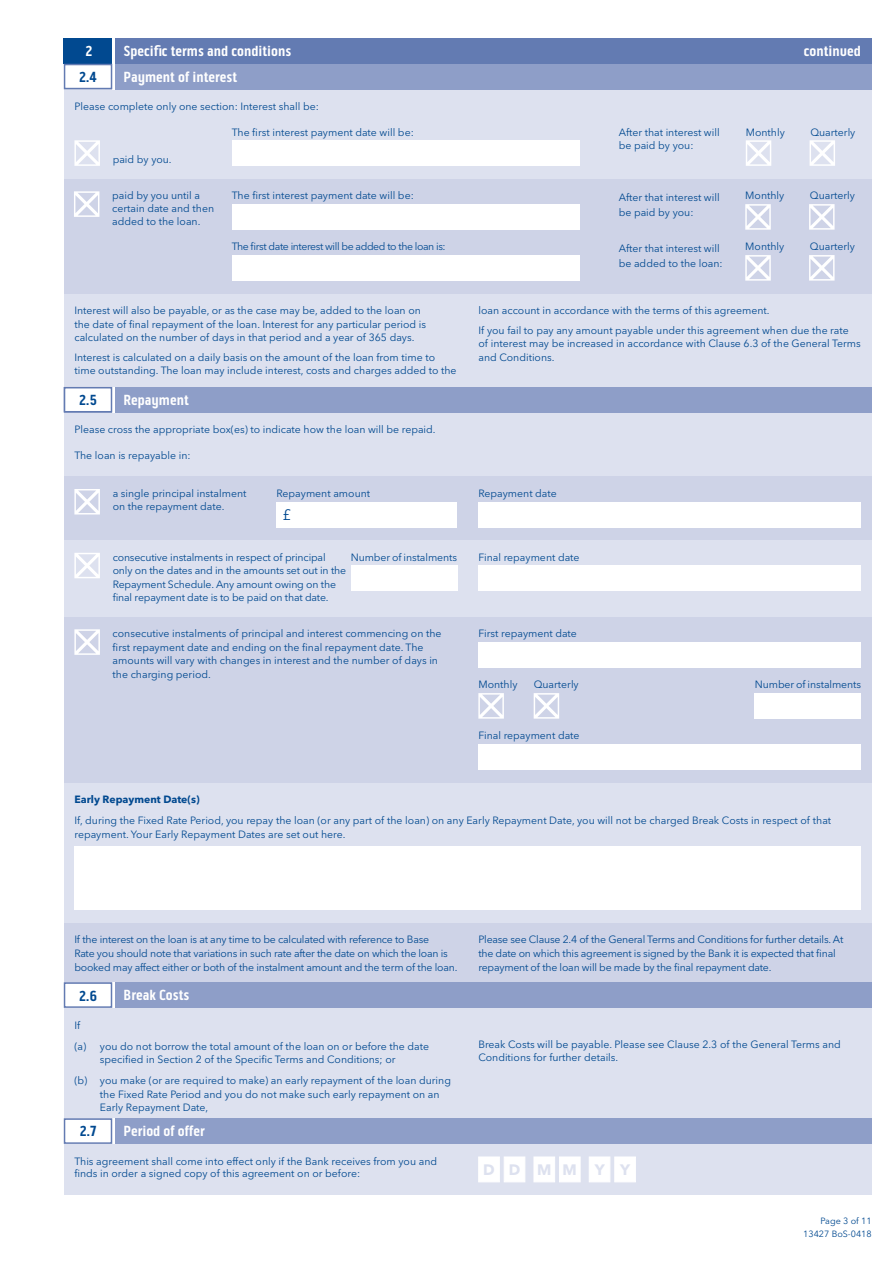
<style>
.page{position:relative;width:893px;height:1263px;background:#fff}
.page>*{position:absolute;margin:0;border:0;box-sizing:border-box;transform-origin:0 0}
.t1{font:700 15px "Bo S Pill Gothic";color:#fff}
.t2{font:700 15px "Bo S Pill Gothic";color:#014990}
.t3{font:700 15px "Avenir Next LT Pro";color:#fff}
.t4{font:700 15px "Avenir Next LT Pro";letter-spacing:.98em;color:#dde1ef}
.t5{font:15px "Avenir Next LT Pro";color:#014990}
.t6{font:10.5px/13.5px "Avenir Next LT Pro";color:#014990}
.t7{font:10.5px/13.5px "Avenir Next LT Pro";letter-spacing:-.02em;color:#014990}
.t8{font:10.5px "Avenir Next LT Pro";letter-spacing:-.04em;color:#014990}
.t9{font:700 10.5px "Avenir Next LT Pro";color:#014990}
.t10{font:9px/13.2px "Avenir Next LT Pro";color:#014990;text-align:right}
.s1{font-family:"Avenir Next LT Pro"}
</style>
<div class="page">
<div style="left:64px;top:38px;width:808px;height:1157px;background:#dde1ef"></div>
<hr style="left:112px;top:387px;width:3px;height:25px;background:#fff">
<div style="left:115px;top:387px;width:757px;height:25px;background:#8e9ec8"></div>
<div style="left:65px;top:388px;width:46px;height:24px;background:#fff"></div>
<div style="left:64px;top:387px;width:48px;height:25px;border:2px solid #637bb2"></div>
<div style="left:64px;top:617px;width:808px;height:165px;background:#ced3e7"></div>
<div style="left:64px;top:923px;width:808px;height:59px;background:#ced3e7"></div>
<div style="left:64px;top:476px;width:808px;height:64px;background:#ced3e7"></div>
<div style="left:351px;top:565px;width:106px;height:26px;background:#fff"></div>
<div style="left:755px;top:693px;width:106px;height:26px;background:#fff"></div>
<div style="left:276px;top:502px;width:181px;height:25px;background:#fff"></div>
<svg style="left:74px;top:489px;width:26px;height:25px"></svg>
<svg style="left:74px;top:553px;width:26px;height:25px"></svg>
<svg style="left:74px;top:629px;width:26px;height:26px"></svg>
<svg style="left:478px;top:693px;width:26px;height:26px"></svg>
<svg style="left:534px;top:693px;width:25px;height:26px"></svg>
<hr style="left:112px;top:1118px;width:3px;height:26px;background:#fff">
<div style="left:115px;top:1118px;width:757px;height:26px;background:#8e9ec8"></div>
<div style="left:65px;top:1119px;width:46px;height:24px;background:#fff"></div>
<div style="left:64px;top:1118px;width:48px;height:26px;border:2px solid #637bb2"></div>
<hr style="left:112px;top:38px;width:3px;height:26px;background:#fff">
<div style="left:115px;top:38px;width:757px;height:26px;background:#637bb2"></div>
<div style="left:64px;top:38px;width:48px;height:26px;background:#014990"></div>
<hr style="left:112px;top:982px;width:3px;height:26px;background:#fff">
<div style="left:115px;top:982px;width:757px;height:26px;background:#8e9ec8"></div>
<div style="left:65px;top:983px;width:46px;height:24px;background:#fff"></div>
<div style="left:64px;top:982px;width:48px;height:26px;border:2px solid #637bb2"></div>
<div style="left:478px;top:1157px;width:22px;height:25px;background:#fff"></div>
<div style="left:504px;top:1157px;width:21px;height:25px;background:#fff"></div>
<div style="left:534px;top:1157px;width:21px;height:25px;background:#fff"></div>
<div style="left:559px;top:1157px;width:21px;height:25px;background:#fff"></div>
<div style="left:589px;top:1157px;width:21px;height:25px;background:#fff"></div>
<div style="left:614px;top:1157px;width:22px;height:25px;background:#fff"></div>
<hr style="left:112px;top:64px;width:3px;height:25px;background:#fff">
<div style="left:115px;top:64px;width:757px;height:25px;background:#8e9ec8"></div>
<div style="left:65px;top:65px;width:47px;height:24px;background:#fff"></div>
<div style="left:64px;top:64px;width:48px;height:25px;border:2px solid #637bb2"></div>
<div style="left:64px;top:179px;width:808px;height:114px;background:#ced3e7"></div>
<svg style="left:74px;top:140px;width:26px;height:26px"></svg>
<svg style="left:746px;top:140px;width:25px;height:26px"></svg>
<svg style="left:809px;top:140px;width:26px;height:26px"></svg>
<svg style="left:74px;top:191px;width:25px;height:26px"></svg>
<svg style="left:745px;top:204px;width:26px;height:26px"></svg>
<svg style="left:809px;top:204px;width:26px;height:26px"></svg>
<svg style="left:745px;top:255px;width:26px;height:26px"></svg>
<svg style="left:809px;top:255px;width:26px;height:26px"></svg>
<div style="left:232px;top:140px;width:347px;height:26px;background:#fff"></div>
<div style="left:232px;top:204px;width:347px;height:26px;background:#fff"></div>
<div style="left:232px;top:255px;width:347px;height:26px;background:#fff"></div>
<div style="left:478px;top:502px;width:383px;height:25px;background:#fff"></div>
<div style="left:478px;top:566px;width:383px;height:25px;background:#fff"></div>
<div style="left:478px;top:642px;width:383px;height:26px;background:#fff"></div>
<div style="left:478px;top:744px;width:383px;height:26px;background:#fff"></div>
<div style="left:74px;top:846px;width:787px;height:64px;background:#fff"></div>
<h1 class="t1" style="left:85px;top:42px;width:8px">2</h1>
<h1 class="t1" style="left:124px;top:42px;width:169px">Specific terms and conditions</h1>
<h1 class="t1" style="left:804px;top:42px;width:59px">continued</h1>
<h1 class="t2" style="left:79px;top:68px;width:19px">2.4</h1>
<h1 class="t1" style="left:124px;top:68px;width:115px">Payment of interest</h1>
<p class="t6" style="left:74px;top:100px;width:246px">Please complete only one section: Interest shall be:</p>
<p class="t6" style="left:113px;top:153px;width:61px">paid by you.</p>
<p class="t6" style="left:112px;top:189px;width:103px;line-height:12.8px">paid by you until a certain date and then added to the loan.</p>
<p class="t6" style="left:232px;top:125px;width:184px">The first interest payment date will be:</p>
<p class="t6" style="left:619px;top:125px;width:102px">After that interest will be paid by you:</p>
<p class="t6" style="left:746px;top:125px;width:41px">Monthly</p>
<p class="t6" style="left:810px;top:125px;width:47px">Quarterly</p>
<p class="t6" style="left:232px;top:189px;width:184px">The first interest payment date will be:</p>
<p class="t6" style="left:619px;top:189px;width:102px;line-height:15px">After that interest will be paid by you:</p>
<p class="t6" style="left:745px;top:189px;width:41px">Monthly</p>
<p class="t6" style="left:810px;top:189px;width:47px">Quarterly</p>
<p class="t6" style="left:619px;top:240px;width:105px;line-height:15px">After that interest will be added to the loan:</p>
<p class="t6" style="left:745px;top:240px;width:41px">Monthly</p>
<p class="t6" style="left:810px;top:240px;width:47px">Quarterly</p>
<p class="t8" style="left:232px;top:240px;width:215px">The first date interest will be added to the loan is:</p>
<p class="t6" style="left:74px;top:304px;width:353px">Interest will also be payable, or as the case may be, added to the loan on the date of final repayment of the loan. Interest for any particular period is calculated on the number of days in that period and a year of 365 days.</p>
<p class="t6" style="left:74px;top:350px;width:384px">Interest is calculated on a daily basis on the amount of the loan from time to time outstanding. The loan may include interest, costs and charges added to the</p>
<h1 class="t2" style="left:76px;top:391px;width:22px"><span class="s1">2</span>2.5</h1>
<h1 class="t3" style="left:124px;top:391px;width:85px">Repayment</h1>
<p class="t6" style="left:478px;top:301px;width:372px;line-height:19.5px">loan account in accordance with the terms of this agreement.<br>If you fail to pay any amount payable under this agreement when due the rate</p>
<p class="t6" style="left:478px;top:337px;width:384px">of interest may be increased in accordance with Clause 6.3 of the General Terms and Conditions.</p>
<p class="t6" style="left:74px;top:423px;width:363px">Please cross the appropriate box(es) to indicate how the loan will be repaid.</p>
<p class="t6" style="left:74px;top:448px;width:118px">The loan is repayable in:</p>
<p class="t6" style="left:113px;top:487px;width:135px">a single principal instalment on the repayment date.</p>
<p class="t6" style="left:276px;top:486px;width:95px">Repayment amount</p>
<p class="t6" style="left:113px;top:550px;width:215px">consecutive instalments in respect of principal</p>
<p class="t6" style="left:478px;top:550px;width:103px">Final repayment date</p>
<p class="t6" style="left:113px;top:564px;width:235px">only on the dates and in the amounts set out in the<br>Repayment Schedule. Any amount owing on the final repayment date is to be paid on that date.</p>
<p class="t6" style="left:478px;top:487px;width:80px">Repayment date</p>
<h1 class="t5" style="left:283px;top:506px;width:10px">£</h1>
<p class="t6" style="left:351px;top:550px;width:108px">Number of instalments</p>
<p class="t6" style="left:113px;top:627px;width:330px">consecutive instalments of principal and interest commencing on the</p>
<p class="t6" style="left:478px;top:627px;width:100px">First repayment date</p>
<p class="t6" style="left:113px;top:640px;width:327px">first repayment date and ending on the final repayment date. The amounts will vary with changes in interest and the number of days in the charging period.</p>
<p class="t6" style="left:478px;top:678px;width:41px">Monthly</p>
<p class="t6" style="left:534px;top:678px;width:47px">Quarterly</p>
<p class="t6" style="left:755px;top:678px;width:108px">Number of instalments</p>
<p class="t6" style="left:478px;top:729px;width:103px">Final repayment date</p>
<p class="t9" style="left:74px;top:793px;width:127px">Early Repayment Date(s)</p>
<p class="t6" style="left:74px;top:814px;width:758px">If, during the Fixed Rate Period, you repay the loan (or any part of the loan) on any Early Repayment Date, you will not be charged Break Costs in respect of that repayment. Your Early Repayment Dates are set out here.</p>
<p class="t7" style="left:74px;top:933px;width:385px">If the interest on the loan is at any time to be calculated with reference to Base<br>Rate you should note that variations in such rate after the date on which the loan is booked may affect either or both of the instalment amount and the term of the loan.</p>
<h1 class="t2" style="left:79px;top:987px;width:19px">2.6</h1>
<h1 class="t1" style="left:124px;top:986px;width:67px">Break Costs</h1>
<p class="t6" style="left:74px;top:1014px;width:356px;line-height:21px">If<br>(a) you do not borrow the total amount of the loan on or before the date</p>
<p class="t6" style="left:74px;top:1049px;width:378px;line-height:21px;text-indent:26px">specified in Section 2 of the Specific Terms and Conditions; or<br>(b) you make (or are required to make) an early repayment of the loan during</p>
<p class="t6" style="left:100px;top:1087px;width:341px">the Fixed Rate Period and you do not make such early repayment on an<br>Early Repayment Date,</p>
<h1 class="t2" style="left:80px;top:1122px;width:18px">2.7</h1>
<h1 class="t1" style="left:124px;top:1122px;width:83px">Period of offer</h1>
<p class="t6" style="left:74px;top:1154px;width:364px;line-height:12.8px">This agreement shall come into effect only if the Bank receives from you and finds in order a signed copy of this agreement on or before:</p>
<p class="t7" style="left:478px;top:933px;width:366px">Please see Clause 2.4 of the General Terms and Conditions for further details. At the date on which this agreement is signed by the Bank it is expected that final repayment of the loan will be made by the final repayment date.</p>
<p class="t6" style="left:478px;top:1037px;width:364px">Break Costs will be payable. Please see Clause 2.3 of the General Terms and<br>Conditions for further details.</p>
<h1 class="t4" style="left:483px;top:1161px;width:149px">DDMM YY</h1>
<p class="t10" style="left:803px;top:1214px;width:70px">Page 3 of 11<br>13427 BoS-0418</p>
</div>
